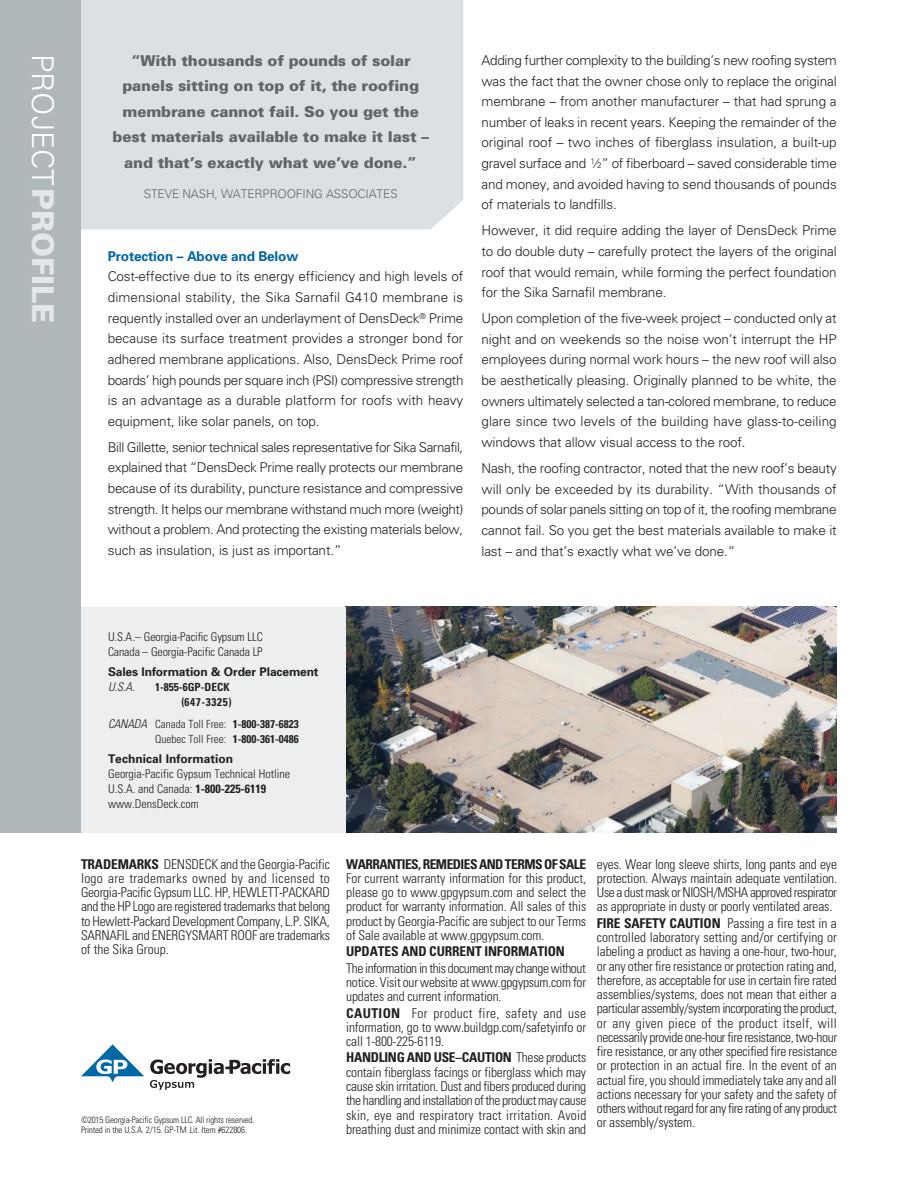
<style>
.page{position:relative;width:918px;height:1188px;background:#fff}
.page>*{position:absolute;margin:0;border:0;box-sizing:border-box;transform-origin:0 0}
.t1{font:300 30px "Univers";color:#fff}
.t2{font:900 15px/25.5px "Univers";letter-spacing:-.01em;color:#636466;text-align:center}
.t3{font:300 13.5px/20.7px "Univers";letter-spacing:-.01em;color:#231f20;text-align:justify}
.t4{font:300 condensed 13.5px/14.2px "Univers";letter-spacing:-.01em;color:#231f20;text-align:justify}
.t5{font:700 condensed 13.5px "Univers";letter-spacing:-.04em;color:#231f20}
.t6{font:700 condensed 13.5px "Univers";letter-spacing:-.01em;color:#231f20}
.t7{font:700 13.5px "Univers";letter-spacing:-.01em;color:#0066a5}
.t8{font:300 condensed 12px/15px "Univers";color:#231f20}
.t9{font:700 12px "Univers";letter-spacing:-.01em;color:#231f20}
.t10{font:300 12px "Univers";letter-spacing:-.01em;color:#636466}
.t11{font:italic 300 condensed 12px "Univers";color:#231f20}
.t12{font:300 condensed 11.25px/15px "Univers";color:#231f20;text-align:right}
.t13{font:700 condensed 11.25px/15px "Univers";color:#231f20;text-align:right}
.t14{font:300 condensed 9px/10.5px "Univers";letter-spacing:-.02em;color:#231f20}
.s1{font-weight:900;color:#e4e7e9}
.s2{font-size:8.1px}
.s3{font-style:italic;font-size:12px}
.s4{font-weight:700}
</style>
<div class="page">
<svg style="left:81px;top:1044px;width:63px;height:38px"></svg>
<svg style="left:150px;top:1059px;width:140px;height:31px"></svg>
<img style="left:346px;top:607px;width:491px;height:226px">
<div style="left:54px;top:607px;width:292px;height:226px;background:#edeeef"></div>
<div style="left:0;top:0;width:81px;height:833px;background:#b1b8bc"></div>
<div style="left:81px;top:0;width:382px;height:229px;background:#dce0e3"></div>
<h1 class="t1" style="left:61px;top:54px;width:271px;rotate:90deg">PROJECT<span class="s1">PROFILE</span></h1>
<p class="t2" style="left:113px;top:47px;width:318px">“With thousands of pounds of solar panels sitting on top of it, the roofing membrane cannot fail. So you get the best materials available to make it last – and that’s exactly what we’ve done.”</p>
<p class="t10" style="left:144px;top:186px;width:255px">STEVE NASH, WATERPROOFING ASSOCIATES</p>
<p class="t7" style="left:108px;top:247px;width:192px">Protection – Above and Below</p>
<p class="t3" style="left:108px;top:266px;width:357px">Cost-effective due to its energy efficiency and high levels of dimensional stability, the Sika Sarnafil G410 membrane is requently installed over an underlayment of DensDeck<sup>®</sup> Prime because its surface treatment provides a stronger bond for adhered membrane applications. Also, DensDeck Prime roof boards’ high pounds per square inch (PSI) compressive strength is an advantage as a durable platform for roofs with heavy equipment, like solar panels, on top.</p>
<p class="t3" style="left:108px;top:436px;width:357px">Bill Gillette, senior technical sales representative for Sika Sarnafil, explained that “DensDeck Prime really protects our membrane because of its durability, puncture resistance and compressive strength. It helps our membrane withstand much more (weight) without a problem. And protecting the existing materials below, such as insulation, is just as important.”</p>
<p class="t3" style="left:482px;top:49px;width:357px">Adding further complexity to the building’s new roofing system was the fact that the owner chose only to replace the original membrane – from another manufacturer – that had sprung a number of leaks in recent years. Keeping the remainder of the original roof – two inches of fiberglass insulation, a built-up gravel surface and <sup>1</sup>⁄<span class="s2">2</span>” of fiberboard – saved considerable time and money, and avoided having to send thousands of pounds of materials to landfills.</p>
<p class="t3" style="left:482px;top:220px;width:357px">However, it did require adding the layer of DensDeck Prime to do double duty – carefully protect the layers of the original roof that would remain, while forming the perfect foundation for the Sika Sarnafil membrane.</p>
<p class="t3" style="left:482px;top:308px;width:357px">Upon completion of the five-week project – conducted only at night and on weekends so the noise won’t interrupt the HP employees during normal work hours – the new roof will also be aesthetically pleasing. Originally planned to be white, the owners ultimately selected a tan-colored membrane, to reduce glare since two levels of the building have glass-to-ceiling windows that allow visual access to the roof.</p>
<p class="t3" style="left:482px;top:458px;width:357px">Nash, the roofing contractor, noted that the new roof’s beauty will only be exceeded by its durability. “With thousands of pounds of solar panels sitting on top of it, the roofing membrane cannot fail. So you get the best materials available to make it last – and that’s exactly what we’ve done.”</p>
<p class="t8" style="left:108px;top:629px;width:156px">U.S.A.– Georgia-Pacific Gypsum LLC<br>Canada – Georgia-Pacific Canada LP</p>
<p class="t9" style="left:108px;top:664px;width:212px">Sales Information &amp; Order Placement</p>
<p class="t11" style="left:108px;top:680px;width:28px">U.S.A.</p>
<p class="t13" style="left:155px;top:680px;width:78px">1-855-6GP-DECK (647-3325)</p>
<p class="t12" style="left:108px;top:716px;width:192px"><span class="s3">CANADA</span> Canada Toll Free: <span class="s4">1-800-387-6823<br></span>Quebec Toll Free: <span class="s4">1-800-361-0486</span></p>
<p class="t9" style="left:108px;top:751px;width:127px">Technical Information</p>
<p class="t8" style="left:108px;top:767px;width:184px">Georgia-Pacific Gypsum Technical Hotline<br>U.S.A. and Canada: <span class="s4">1-800-225-6119 </span>www.DensDeck.com</p>
<p class="t4" style="left:81px;top:857px;width:251px"><span class="s4">TRADEMARKS</span> DENSDECK and the Georgia-Pacific logo are trademarks owned by and licensed to Georgia-Pacific Gypsum LLC. HP, HEWLETT-PACKARD and the HP Logo are registered trademarks that belong to Hewlett-Packard Development Company, L.P. SIKA, SARNAFIL and ENERGYSMART ROOF are trademarks of the Sika Group.</p>
<p class="t14" style="left:81px;top:1114px;width:175px">©2015 Georgia-Pacific Gypsum LLC. All rights reserved.<br>Printed in the U.S.A. 2/15. GP-TM Lit. Item #622806.</p>
<p class="t5" style="left:346px;top:855px;width:241px">WARRANTIES, REMEDIES AND TERMS OF SALE</p>
<p class="t4" style="left:346px;top:871px;width:242px">For current warranty information for this product, please go to www.gpgypsum.com and select the product for warranty information. All sales of this product by Georgia-Pacific are subject to our Terms of Sale available at www.gpgypsum.com.</p>
<p class="t6" style="left:346px;top:943px;width:220px">UPDATES AND CURRENT INFORMATION</p>
<p class="t4" style="left:346px;top:961px;width:241px">The information in this document may change without notice. Visit our website at www.gpgypsum.com for updates and current information.</p>
<p class="t4" style="left:346px;top:1005px;width:242px"><span class="s4">CAUTION</span> For product fire, safety and use information, go to www.buildgp.com/safetyinfo or call 1-800-225-6119.</p>
<p class="t4" style="left:346px;top:1050px;width:242px"><span class="s4">HANDLING AND USE–CAUTION</span> These products contain fiberglass facings or fiberglass which may cause skin irritation. Dust and fibers produced during the handling and installation of the product may cause skin, eye and respiratory tract irritation. Avoid breathing dust and minimize contact with skin and</p>
<p class="t4" style="left:597px;top:857px;width:242px">eyes. Wear long sleeve shirts, long pants and eye protection. Always maintain adequate ventilation.<br>Use a dust mask or NIOSH/MSHA approved respirator as appropriate in dusty or poorly ventilated areas.</p>
<p class="t4" style="left:597px;top:916px;width:242px"><span class="s4">FIRE SAFETY CAUTION</span> Passing a fire test in a controlled laboratory setting and/or certifying or labeling a product as having a one-hour, two-hour, or any other fire resistance or protection rating and, therefore, as acceptable for use in certain fire rated assemblies/systems, does not mean that either a particular assembly/system incorporating the product, or any given piece of the product itself, will necessarily provide one-hour fire resistance, two-hour fire resistance, or any other specified fire resistance or protection in an actual fire. In the event of an actual fire, you should immediately take any and all actions necessary for your safety and the safety of others without regard for any fire rating of any product or assembly/system.</p>
</div>
